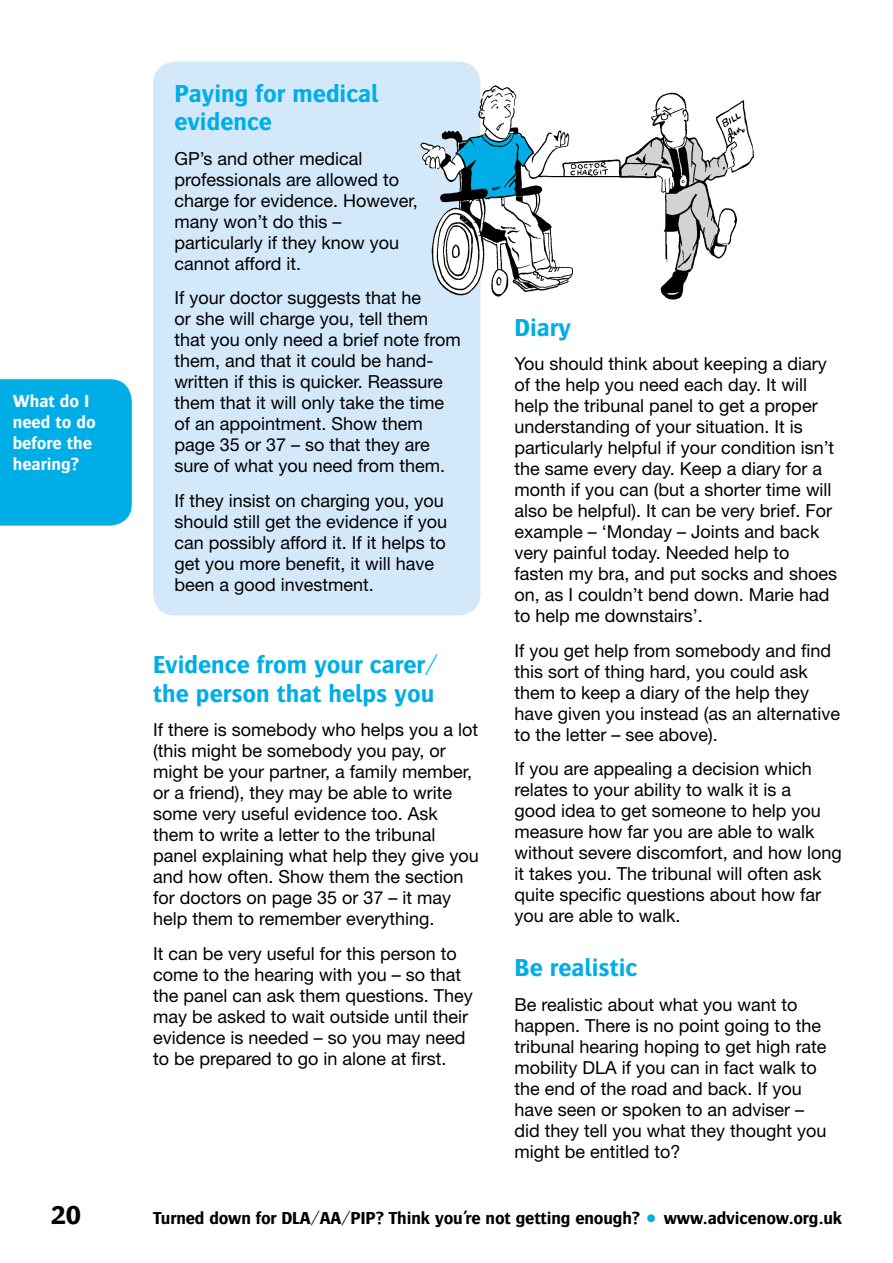
<style>
.page{position:relative;width:893px;height:1263px;background:#fff}
.page>*{position:absolute;margin:0;border:0;box-sizing:border-box;transform-origin:0 0}
.t1{font:700 27px "Bosis";color:#000}
.t2{font:700 25.5px/28.5px "Bosis";color:#00aee7}
.t3{font:18px/21px "Helvetica Neue";color:#000}
.t4{font:700 18px "Bosis";letter-spacing:-.005em;color:#000}
.t5{font:700 18px/21px "Bosis";color:#fff}
.s1{font-size:30px;color:#00aee7}
</style>
<div class="page">
<div style="left:0;top:379px;width:132px;height:147px;background:#00aee7"></div>
<div style="left:153px;top:62px;width:327px;height:553px;background:#d3e9f9;border-radius:22px"></div>
<img style="left:420px;top:82px;width:335px;height:221px">
<p class="t5" style="left:13px;top:390px;width:84px">What do I need to do before the hearing?</p>
<h2 class="t2" style="left:174px;top:78px;width:206px">Paying for medical evidence</h2>
<p class="t3" style="left:174px;top:148px;width:245px">GP’s and other medical professionals are allowed to charge for evidence. However, many won’t do this – particularly if they know you cannot afford it.</p>
<p class="t3" style="left:174px;top:287px;width:288px">If your doctor suggests that he<br>or she will charge you, tell them that you only need a brief note from them, and that it could be hand&shy;written if this is quicker. Reassure them that it will only take the time of an appointment. Show them page 35 or 37 – so that they are sure of what you need from them.</p>
<p class="t3" style="left:174px;top:490px;width:274px">If they insist on charging you, you should still get the evidence if you can possibly afford it. If it helps to get you more benefit, it will have been a good investment.</p>
<h2 class="t2" style="left:153px;top:650px;width:286px">Evidence from your carer/ the person that helps you</h2>
<p class="t3" style="left:153px;top:719px;width:327px">If there is somebody who helps you a lot (this might be somebody you pay, or might be your partner, a family member, or a friend), they may be able to write some very useful evidence too. Ask them to write a letter to the tribunal panel explaining what help they give you and how often. Show them the section for doctors on page 35 or 37 – it may help them to remember everything.</p>
<p class="t3" style="left:153px;top:943px;width:321px">It can be very useful for this person to come to the hearing with you – so that the panel can ask them questions. They may be asked to wait outside until their evidence is needed – so you may need to be prepared to go in alone at first.</p>
<h2 class="t2" style="left:514px;top:312px;width:58px">Diary</h2>
<p class="t3" style="left:514px;top:353px;width:324px">You should think about keeping a diary of the help you need each day. It will help the tribunal panel to get a proper understanding of your situation. It is particularly helpful if your condition isn’t the same every day. Keep a diary for a month if you can (but a shorter time will also be helpful). It can be very brief. For example – ‘Monday – Joints and back very painful today. Needed help to fasten my bra, and put socks and shoes on, as I couldn’t bend down. Marie had to help me downstairs’.</p>
<p class="t3" style="left:514px;top:640px;width:327px">If you get help from somebody and find this sort of thing hard, you could ask them to keep a diary of the help they have given you instead (as an alternative to the letter – see above).</p>
<p class="t3" style="left:514px;top:758px;width:329px">If you are appealing a decision which relates to your ability to walk it is a<br>good idea to get someone to help you measure how far you are able to walk without severe discomfort, and how long it takes you. The tribunal will often ask quite specific questions about how far you are able to walk.</p>
<h2 class="t2" style="left:514px;top:953px;width:124px">Be realistic</h2>
<p class="t3" style="left:514px;top:993px;width:314px">Be realistic about what you want to happen. There is no point going to the tribunal hearing hoping to get high rate mobility DLA if you can in fact walk to the end of the road and back. If you have seen or spoken to an adviser – did they tell you what they thought you might be entitled to?</p>
<h1 class="t1" style="left:51px;top:1200px;width:32px">20</h1>
<p class="t4" style="left:153px;top:1208px;width:691px">Turned down for DLA/AA/PIP? Think you’re not getting enough? <span class="s1">•</span> www.advicenow.org.uk</p>
</div>
